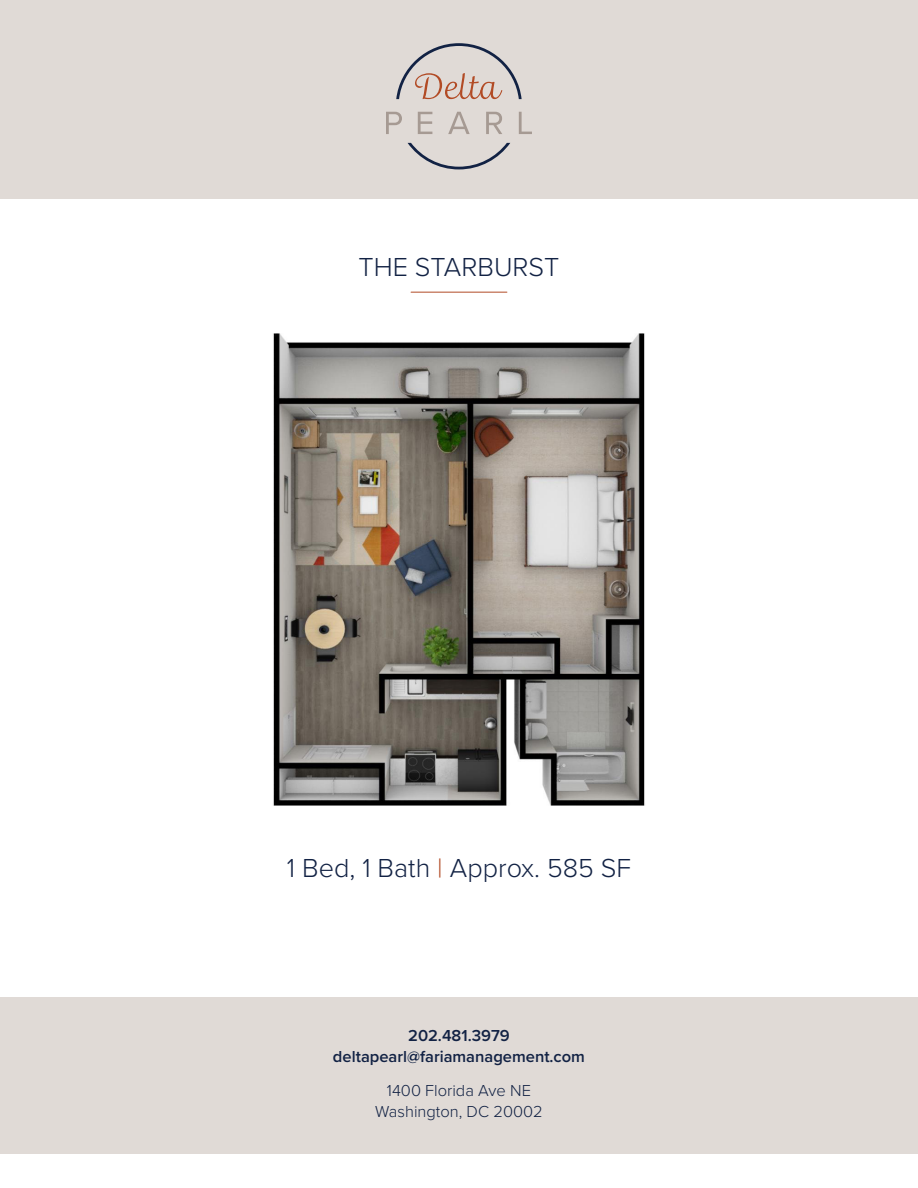
<style>
.page{position:relative;width:918px;height:1188px;background:#fff}
.page>*{position:absolute;margin:0;border:0;box-sizing:border-box;transform-origin:0 0}
.t1{font:300 27px "Proxima Nova";color:#122244}
.t2{font:600 16.5px/21px "Proxima Nova";color:#122244;text-align:center}
.t3{font:300 16.5px/21px "Proxima Nova";color:#122244;text-align:center}
.s1{color:#b24b25}
</style>
<div class="page">
<div style="left:0;top:0;width:918px;height:199px;background:#e0dad6"></div>
<div style="left:0;top:998px;width:918px;height:156px;background:#e0dad6"></div>
<img style="left:273px;top:333px;width:372px;height:473px">
<svg style="left:396px;top:43px;width:126px;height:56px"></svg>
<svg style="left:408px;top:143px;width:102px;height:26px"></svg>
<svg style="left:386px;top:112px;width:16px;height:22px"></svg>
<svg style="left:418px;top:112px;width:14px;height:22px"></svg>
<svg style="left:486px;top:112px;width:16px;height:22px"></svg>
<svg style="left:519px;top:112px;width:13px;height:22px"></svg>
<svg style="left:448px;top:112px;width:22px;height:22px"></svg>
<hr style="left:411px;top:292px;width:96px;height:1px;background:#b24b25">
<p class="t1" style="left:359px;top:247px;width:202px">THE STARBURST</p>
<p class="t1" style="left:287px;top:847px;width:346px">1 Bed, 1 Bath <span class="s1">|</span> Approx. 585 SF</p>
<p class="t2" style="left:333px;top:1024px;width:254px">202.481.3979 deltapearl@fariamanagement.com</p>
<p class="t3" style="left:375px;top:1079px;width:169px">1400 Florida Ave NE<br>Washington, DC 20002</p>
</div>
